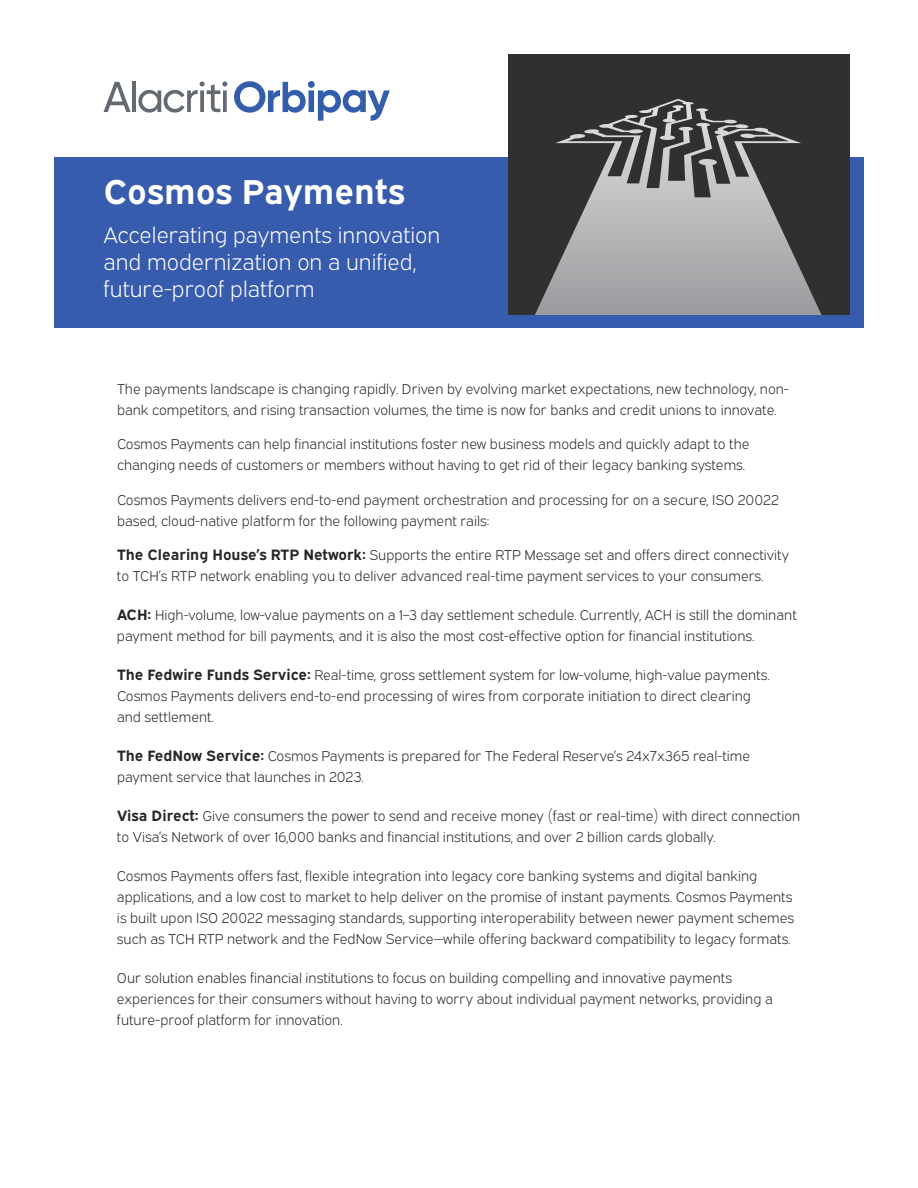
<style>
.page{position:relative;width:918px;height:1188px;background:#fff}
.page>*{position:absolute;margin:0;border:0;box-sizing:border-box;transform-origin:0 0}
.t1{font:700 34.5px "Expressway Rg";color:#fff}
.t2{font:22.5px/27px "Expressway Lt";color:#fff}
.t3{font:14.25px/21px "Expressway Lt";color:#262626}
.s1{font-family:"Expressway Rg";font-weight:700;font-size:15px}
</style>
<div class="page">
<svg style="left:104px;top:82px;width:27px;height:30px"></svg>
<hr style="left:132px;top:82px;width:4px;height:30px;background:#646a72">
<svg style="left:138px;top:81px;width:89px;height:32px"></svg>
<svg style="left:234px;top:81px;width:156px;height:40px"></svg>
<div style="left:54px;top:158px;width:810px;height:170px;background:#385cad"></div>
<div style="left:508px;top:54px;width:342px;height:261px;background:#303030"></div>
<svg style="left:535px;top:99px;width:287px;height:216px"></svg>
<svg style="left:663px;top:105px;width:21px;height:17px"></svg>
<h1 class="t1" style="left:104px;top:164px;width:303px">Cosmos Payments</h1>
<h2 class="t2" style="left:104px;top:219px;width:338px">Accelerating payments innovation and modernization on a unified, future-proof platform</h2>
<p class="t3" style="left:117px;top:377px;width:674px">The payments landscape is changing rapidly. Driven by evolving market expectations, new technology, non&shy;bank competitors, and rising transaction volumes, the time is now for banks and credit unions to innovate.</p>
<p class="t3" style="left:117px;top:432px;width:634px">Cosmos Payments can help financial institutions foster new business models and quickly adapt to the changing needs of customers or members without having to get rid of their legacy banking systems.</p>
<p class="t3" style="left:117px;top:488px;width:664px">Cosmos Payments delivers end-to-end payment orchestration and processing for on a secure, ISO 20022 based, cloud-native platform for the following payment rails:</p>
<p class="t3" style="left:117px;top:543px;width:674px"><span class="s1">The Clearing House’s RTP Network:</span> Supports the entire RTP Message set and offers direct connectivity to TCH’s RTP network enabling you to deliver advanced real-time payment services to your consumers.</p>
<p class="t3" style="left:117px;top:603px;width:681px"><span class="s1">ACH:</span> High-volume, low-value payments on a 1–3 day settlement schedule. Currently, ACH is still the dominant payment method for bill payments, and it is also the most cost-effective option for financial institutions.</p>
<p class="t3" style="left:117px;top:663px;width:654px"><span class="s1">The Fedwire Funds Service:</span> Real-time, gross settlement system for low-volume, high-value payments.<br>Cosmos Payments delivers end-to-end processing of wires from corporate initiation to direct clearing and settlement.</p>
<p class="t3" style="left:117px;top:744px;width:635px"><span class="s1">The FedNow Service:</span> Cosmos Payments is prepared for The Federal Reserve’s 24x7x365 real-time payment service that launches in 2023.</p>
<p class="t3" style="left:117px;top:804px;width:685px"><span class="s1">Visa Direct:</span> Give consumers the power to send and receive money (fast or real-time) with direct connection to Visa’s Network of over 16,000 banks and financial institutions, and over 2 billion cards globally.</p>
<p class="t3" style="left:117px;top:864px;width:679px">Cosmos Payments offers fast, flexible integration into legacy core banking systems and digital banking applications, and a low cost to market to help deliver on the promise of instant payments. Cosmos Payments is built upon ISO 20022 messaging standards, supporting interoperability between newer payment schemes such as TCH RTP network and the FedNow Service—while offering backward compatibility to legacy formats.  </p>
<p class="t3" style="left:117px;top:966px;width:657px">Our solution enables financial institutions to focus on building compelling and innovative payments experiences for their consumers without having to worry about individual payment networks, providing a future-proof platform for innovation.</p>
</div>
